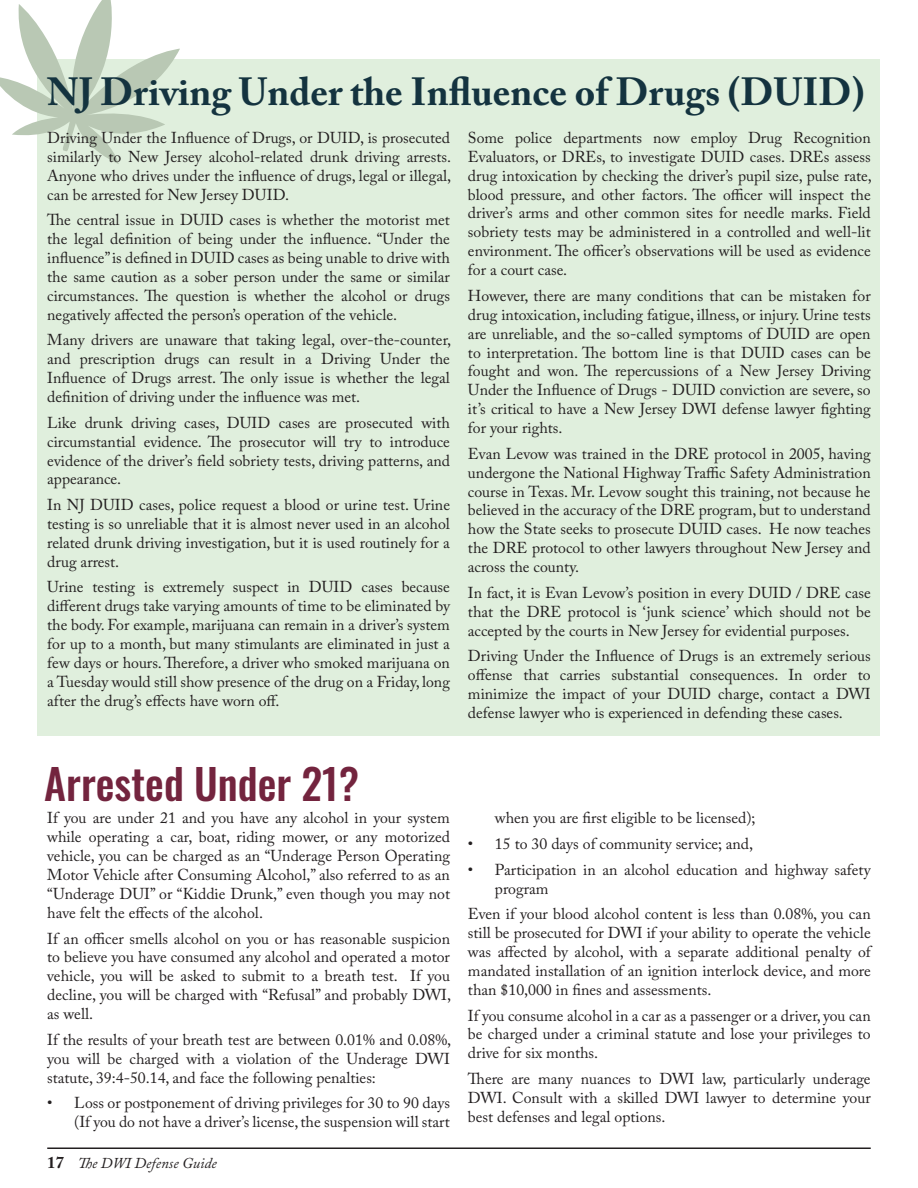
<style>
.page{position:relative;width:918px;height:1188px;background:#fff}
.page>*{position:absolute;margin:0;border:0;box-sizing:border-box;transform-origin:0 0}
.t1{font:500 42px "Oswald";color:#73243e}
.t2{font:700 39px "Adobe Caslon Pro";color:#14333f}
.t3{font:15.75px/18.9px "Adobe Caslon Pro";color:#231f20;text-align:justify}
.t4{font:italic 15px "Adobe Caslon Pro";color:#231f20}
.s1{font-weight:700;font-style:normal;font-size:16.5px}
</style>
<div class="page">
<hr style="left:47px;top:1148px;width:824px;height:1px;background:#231f20">
<div style="left:38px;top:59px;width:842px;height:676px;background:#e0efdd"></div>
<svg style="left:0;top:0;width:180px;height:164px"></svg>
<h2 class="t2" style="left:47px;top:69px;width:819px">NJ Driving Under the Influence of Drugs (DUID)</h2>
<p class="t3" style="left:47px;top:128px;width:405px">Driving Under the Influence of Drugs, or DUID, is prosecuted similarly to New Jersey alcohol-related drunk driving arrests.<br>Anyone who drives under the influence of drugs, legal or illegal, can be arrested for New Jersey DUID.</p>
<p class="t3" style="left:47px;top:210px;width:404px">The central issue in DUID cases is whether the motorist met the legal definition of being under the influence. “Under the influence” is defined in DUID cases as being unable to drive with the same caution as a sober person under the same or similar circumstances. The question is whether the alcohol or drugs negatively affected the person’s operation of the vehicle.</p>
<p class="t3" style="left:47px;top:330px;width:405px">Many drivers are unaware that taking legal, over-the-counter, and prescription drugs can result in a Driving Under the Influence of Drugs arrest. The only issue is whether the legal definition of driving under the influence was met.</p>
<p class="t3" style="left:47px;top:413px;width:404px">Like drunk driving cases, DUID cases are prosecuted with circumstantial evidence. The prosecutor will try to introduce evidence of the driver’s field sobriety tests, driving patterns, and appearance.</p>
<p class="t3" style="left:47px;top:495px;width:404px">In NJ DUID cases, police request a blood or urine test. Urine testing is so unreliable that it is almost never used in an alcohol related drunk driving investigation, but it is used routinely for a drug arrest.</p>
<p class="t3" style="left:47px;top:578px;width:404px">Urine testing is extremely suspect in DUID cases because different drugs take varying amounts of time to be eliminated by the body. For example, marijuana can remain in a driver’s system for up to a month, but many stimulants are eliminated in just a few days or hours. Therefore, a driver who smoked marijuana on a Tuesday would still show presence of the drug on a Friday, long after the drug’s effects have worn off.</p>
<p class="t3" style="left:468px;top:128px;width:405px">Some police departments now employ Drug Recognition Evaluators, or DREs, to investigate DUID cases. DREs assess drug intoxication by checking the driver’s pupil size, pulse rate, blood pressure, and other factors. The officer will inspect the driver’s arms and other common sites for needle marks. Field sobriety tests may be administered in a controlled and well-lit environment. The officer’s observations will be used as evidence for a court case.</p>
<p class="t3" style="left:468px;top:286px;width:404px">However, there are many conditions that can be mistaken for drug intoxication, including fatigue, illness, or injury. Urine tests are unreliable, and the so-called symptoms of DUID are open to interpretation. The bottom line is that DUID cases can be fought and won. The repercussions of a New Jersey Driving Under the Influence of Drugs - DUID conviction are severe, so it’s critical to have a New Jersey DWI defense lawyer fighting for your rights.</p>
<p class="t3" style="left:468px;top:444px;width:404px">Evan Levow was trained in the DRE protocol in 2005, having undergone the National Highway Traffic Safety Administration course in Texas. Mr. Levow sought this training, not because he believed in the accuracy of the DRE program, but to understand how the State seeks to prosecute DUID cases. He now teaches the DRE protocol to other lawyers throughout New Jersey and across the county.</p>
<p class="t3" style="left:468px;top:583px;width:404px">In fact, it is Evan Levow’s position in every DUID / DRE case that the DRE protocol is ‘junk science’ which should not be accepted by the courts in New Jersey for evidential purposes.</p>
<p class="t3" style="left:468px;top:646px;width:404px">Driving Under the Influence of Drugs is an extremely serious offense that carries substantial consequences. In order to minimize the impact of your DUID charge, contact a DWI defense lawyer who is experienced in defending these cases.</p>
<h1 class="t1" style="left:44px;top:762px;width:316px">Arrested Under 21?</h1>
<p class="t3" style="left:47px;top:808px;width:404px">If you are under 21 and you have any alcohol in your system while operating a car, boat, riding mower, or any motorized vehicle, you can be charged as an “Underage Person Operating Motor Vehicle after Consuming Alcohol,” also referred to as an “Underage DUI” or “Kiddie Drunk,” even though you may not have felt the effects of the alcohol.</p>
<p class="t3" style="left:47px;top:929px;width:405px">If an officer smells alcohol on you or has reasonable suspicion to believe you have consumed any alcohol and operated a motor vehicle, you will be asked to submit to a breath test. If you decline, you will be charged with “Refusal” and probably DWI, as well.</p>
<p class="t3" style="left:47px;top:1030px;width:405px">If the results of your breath test are between 0.01% and 0.08%, you will be charged with a violation of the Underage DWI statute, 39:4-50.14, and face the following penalties:</p>
<p class="t3" style="left:47px;top:1093px;width:404px;text-align:right">• Loss or postponement of driving privileges for 30 to 90 days (If you do not have a driver’s license, the suspension will start</p>
<p class="t4" style="left:47px;top:1154px;width:171px"><span class="s1">17</span> The DWI Defense Guide</p>
<p class="t3" style="left:495px;top:808px;width:262px">when you are first eligible to be licensed);</p>
<p class="t3" style="left:468px;top:834px;width:287px">• 15 to 30 days of community service; and,</p>
<p class="t3" style="left:495px;top:860px;width:377px;text-indent:-27px">• Participation in an alcohol education and highway safety program</p>
<p class="t3" style="left:468px;top:904px;width:404px">Even if your blood alcohol content is less than 0.08%, you can still be prosecuted for DWI if your ability to operate the vehicle was affected by alcohol, with a separate additional penalty of mandated installation of an ignition interlock device, and more than $10,000 in fines and assessments.</p>
<p class="t3" style="left:468px;top:1006px;width:404px">If you consume alcohol in a car as a passenger or a driver, you can be charged under a criminal statute and lose your privileges to drive for six months.</p>
<p class="t3" style="left:468px;top:1069px;width:404px">There are many nuances to DWI law, particularly underage DWI. Consult with a skilled DWI lawyer to determine your best defenses and legal options.</p>
</div>
